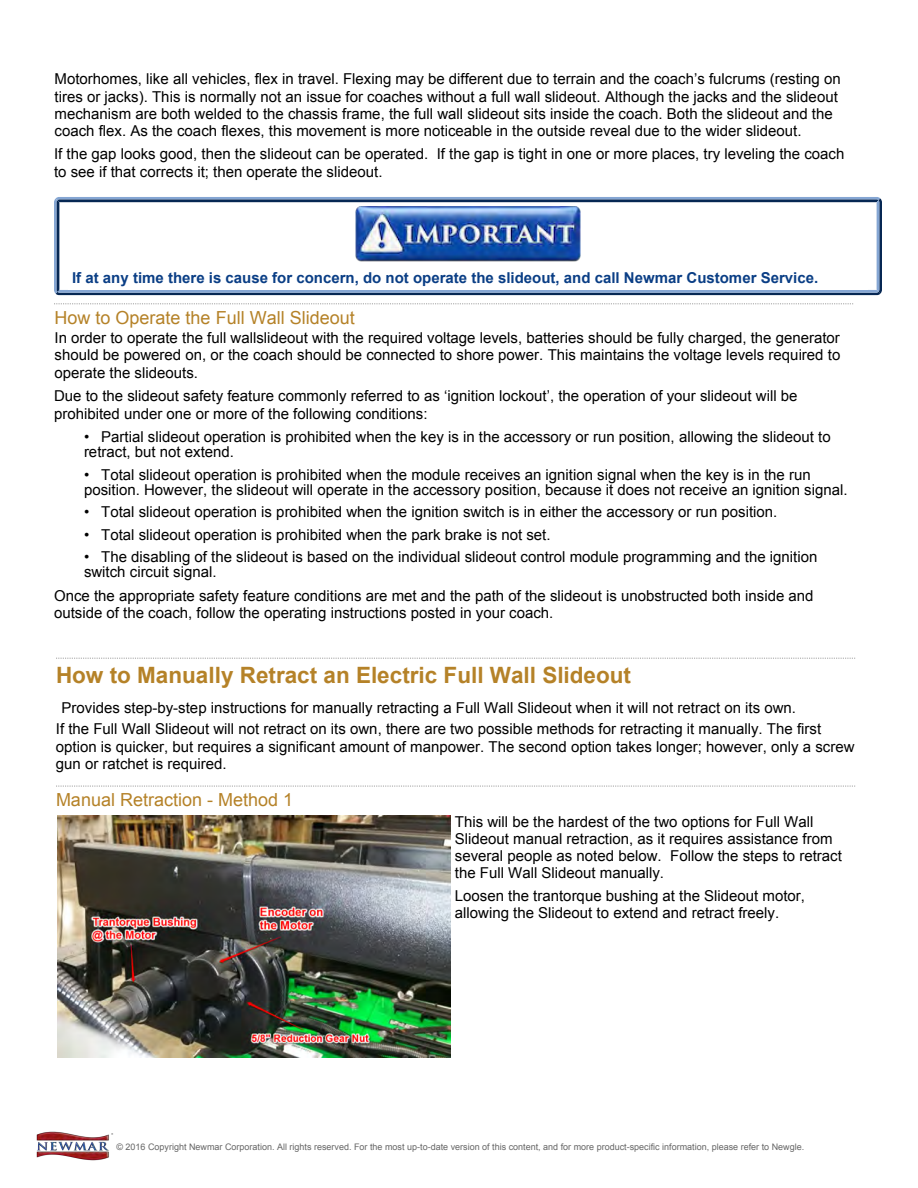
<style>
.page{position:relative;width:918px;height:1188px;background:#fff}
.page>*{position:absolute;margin:0;border:0;box-sizing:border-box;transform-origin:0 0}
.t1{font:700 22.5px "Arial";color:#b58228}
.t2{font:18px "Arial";color:#b58228}
.t3{font:15px/17.2px "Arial";color:#000}
.t4{font:700 15px "Arial";color:#0a3e85}
.t5{font:9px "Arial";color:#666}
</style>
<div class="page">
<svg style="left:54px;top:303px;width:799px;height:1px"></svg>
<svg style="left:54px;top:197px;width:828px;height:98px"></svg>
<div style="left:68px;top:265px;width:800px;height:25px;background:#fff"></div>
<svg style="left:56px;top:658px;width:799px;height:1px"></svg>
<svg style="left:56px;top:786px;width:799px;height:1px"></svg>
<img style="left:57px;top:816px;width:394px;height:241px">
<img style="left:37px;top:1132px;width:76px;height:29px">
<p class="t3" style="left:55px;top:71px;width:788px">Motorhomes, like all vehicles, flex in travel. Flexing may be different due to terrain and the coach’s fulcrums (resting on tires or jacks). This is normally not an issue for coaches without a full wall slideout. Although the jacks and the slideout mechanism are both welded to the chassis frame, the full wall slideout sits inside the coach. Both the slideout and the coach flex. As the coach flexes, this movement is more noticeable in the outside reveal due to the wider slideout.</p>
<p class="t3" style="left:54px;top:145px;width:792px">If the gap looks good, then the slideout can be operated. If the gap is tight in one or more places, try leveling the coach to see if that corrects it; then operate the slideout.</p>
<p class="t4" style="left:72px;top:267px;width:748px">If at any time there is cause for concern, do not operate the slideout, and call Newmar Customer Service.</p>
<p class="t2" style="left:55px;top:305px;width:302px">How to Operate the Full Wall Slideout</p>
<p class="t3" style="left:55px;top:329px;width:787px;line-height:17.7px;text-align:justify">In order to operate the full wallslideout with the required voltage levels, batteries should be fully charged, the generator should be powered on, or the coach should be connected to shore power. This maintains the voltage levels required to operate the slideouts.</p>
<p class="t3" style="left:54px;top:387px;width:745px">Due to the slideout safety feature commonly referred to as ‘ignition lockout’, the operation of your slideout will be prohibited under one or more of the following conditions:</p>
<p class="t3" style="left:84px;top:429px;width:748px;line-height:15px">• Partial slideout operation is prohibited when the key is in the accessory or run position, allowing the slideout to retract, but not extend.</p>
<p class="t3" style="left:84px;top:467px;width:765px;line-height:15px">• Total slideout operation is prohibited when the module receives an ignition signal when the key is in the run position. However, the slideout will operate in the accessory position, because it does not receive an ignition signal.</p>
<p class="t3" style="left:84px;top:503px;width:695px">• Total slideout operation is prohibited when the ignition switch is in either the accessory or run position.</p>
<p class="t3" style="left:84px;top:526px;width:468px">• Total slideout operation is prohibited when the park brake is not set.</p>
<p class="t3" style="left:84px;top:549px;width:735px;line-height:15px">• The disabling of the slideout is based on the individual slideout control module programming and the ignition switch circuit signal.</p>
<p class="t3" style="left:54px;top:587px;width:761px">Once the appropriate safety feature conditions are met and the path of the slideout is unobstructed both inside and outside of the coach, follow the operating instructions posted in your coach.</p>
<h1 class="t1" style="left:56px;top:660px;width:577px">How to Manually Retract an Electric Full Wall Slideout</h1>
<p class="t3" style="left:56px;top:697px;width:767px;line-height:21.1px;text-indent:6px">Provides step-by-step instructions for manually retracting a Full Wall Slideout when it will not retract on its own.<br>If the Full Wall Slideout will not retract on its own, there are two possible methods for retracting it manually. The first</p>
<p class="t3" style="left:56px;top:738px;width:800px">option is quicker, but requires a significant amount of manpower. The second option takes longer; however, only a screw gun or ratchet is required.</p>
<p class="t2" style="left:56px;top:788px;width:239px">Manual Retraction - Method 1</p>
<p class="t3" style="left:455px;top:813px;width:388px">This will be the hardest of the two options for Full Wall Slideout manual retraction, as it requires assistance from several people as noted below. Follow the steps to retract the Full Wall Slideout manually.</p>
<p class="t3" style="left:455px;top:887px;width:352px">Loosen the trantorque bushing at the Slideout motor, allowing the Slideout to extend and retract freely.</p>
<p class="t5" style="left:116px;top:1140px;width:689px">© 2016 Copyright Newmar Corporation. All rights reserved. For the most up-to-date version of this content, and for more product-specific information, please refer to Newgle.</p>
</div>
